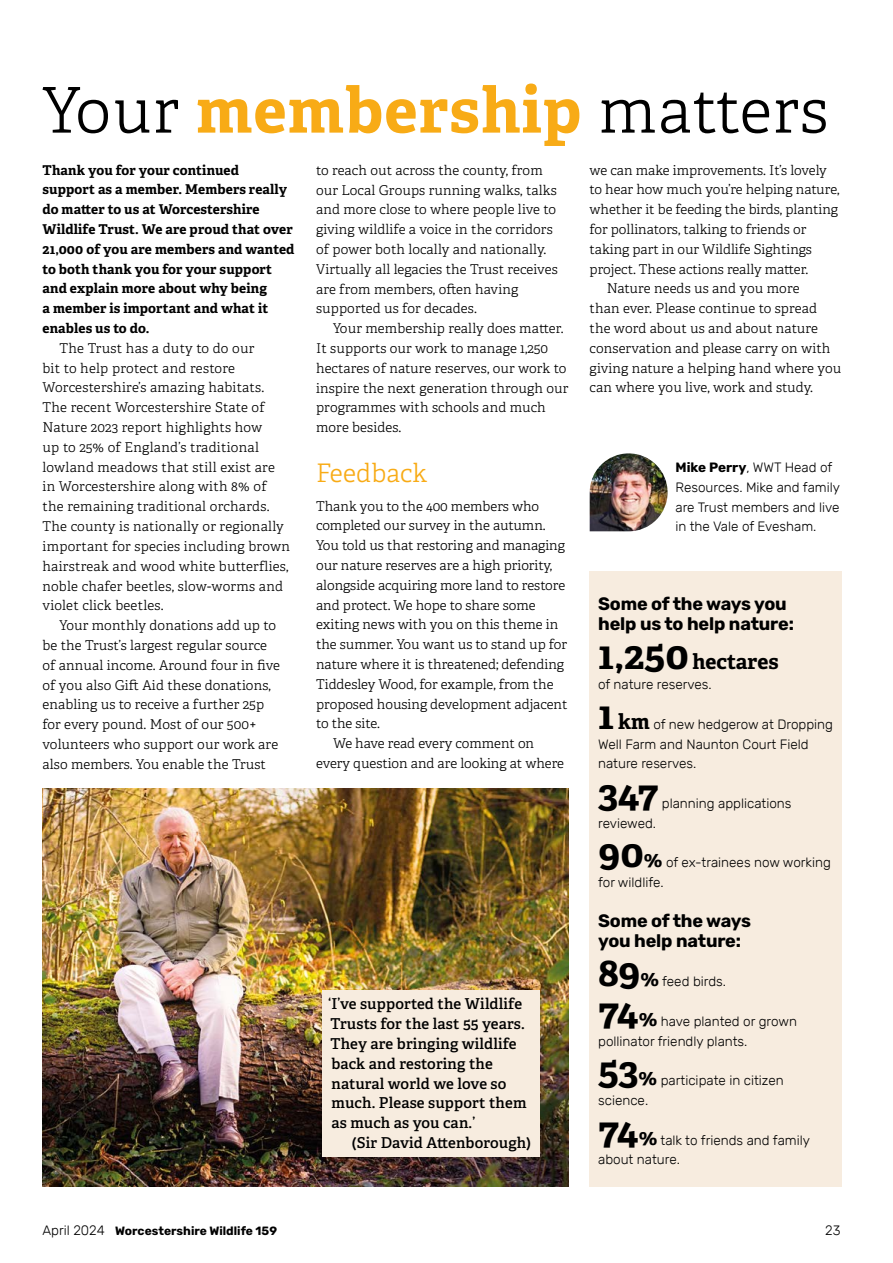
<style>
.page{position:relative;width:893px;height:1263px;background:#fff}
.page>*{position:absolute;margin:0;border:0;box-sizing:border-box;transform-origin:0 0}
.t1{font:300 63px "Adelle";letter-spacing:.015em;color:#000}
.t2{font:700 39px "Adelle";color:#000}
.t3{font:300 25.5px "Adelle";letter-spacing:.01em;color:#f8ab16}
.t4{font:700 21px "Adelle Basic";letter-spacing:-.005em;color:#000}
.t5{font:700 18px/19.8px "Rubik";letter-spacing:-.01em;color:#000}
.t6{font:600 15px/19.8px "Adelle";letter-spacing:.01em;color:#000}
.t7{font:300 13.5px/19.8px "Adelle";letter-spacing:.005em;color:#000}
.t8{font:300 13.5px/19.8px "Rubik";color:#000}
.t9{font:700 13.5px/19.8px "Adelle";letter-spacing:.01em;color:#000}
.t10{font:700 12px "Rubik";color:#000}
.s1{font-weight:700;color:#f8ab16}
.s2{font-weight:700}
.s3{font-family:"Adelle";font-size:39px}
.s4{font-family:"Adelle";font-weight:700;font-size:39px}
.s5{font-family:"Adelle Basic";font-weight:700;font-size:21px}
.s6{font-weight:300;font-size:13.5px}
</style>
<div class="page">
<img style="left:43px;top:789px;width:525px;height:397px">
<div style="left:322px;top:989px;width:218px;height:167px;background:#f7ecdf"></div>
<img style="left:590px;top:453px;width:78px;height:78px">
<div style="left:590px;top:571px;width:252px;height:615px;background:#f7ecdf"></div>
<h1 class="t1" style="left:43px;top:66px;width:787px">Your <span class="s1">membership</span> matters</h1>
<p class="t9" style="left:43px;top:159px;width:253px">Thank you for your continued support as a member. Members really do matter to us at Worcestershire<br>Wildlife Trust. We are proud that over<br>21,000 of you are members and wanted to both thank you for your support and explain more about why being<br>a member is important and what it enables us to do.</p>
<p class="t7" style="left:43px;top:338px;width:249px;text-indent:17px">The Trust has a duty to do our<br>bit to help protect and restore Worcestershire’s amazing habitats.<br>The recent Worcestershire State of Nature 2023 report highlights how<br>up to 25% of England’s traditional lowland meadows that still exist are in Worcestershire along with 8% of the remaining traditional orchards.<br>The county is nationally or regionally important for species including brown hairstreak and wood white butterflies, noble chafer beetles, slow-worms and violet click beetles.</p>
<p class="t7" style="left:43px;top:615px;width:239px;text-indent:17px">Your monthly donations add up to be the Trust’s largest regular source of annual income. Around four in five of you also Gift Aid these donations, enabling us to receive a further 25p for every pound. Most of our 500+ volunteers who support our work are also members. You enable the Trust</p>
<p class="t7" style="left:316px;top:160px;width:243px">to reach out across the county, from our Local Groups running walks, talks and more close to where people live to giving wildlife a voice in the corridors of power both locally and nationally.<br>Virtually all legacies the Trust receives are from members, often having supported us for decades.</p>
<p class="t7" style="left:316px;top:318px;width:254px;text-indent:17px">Your membership really does matter.<br>It supports our work to manage 1,250 hectares of nature reserves, our work to inspire the next generation through our programmes with schools and much more besides.</p>
<h3 class="t3" style="left:316px;top:455px;width:113px">Feedback</h3>
<p class="t7" style="left:316px;top:495px;width:225px">Thank you to the 400 members who</p>
<p class="t7" style="left:316px;top:515px;width:231px">completed our survey in the autumn.</p>
<p class="t7" style="left:316px;top:535px;width:250px">You told us that restoring and managing</p>
<p class="t7" style="left:316px;top:555px;width:238px">our nature reserves are a high priority,</p>
<p class="t7" style="left:316px;top:575px;width:251px">alongside acquiring more land to restore</p>
<p class="t7" style="left:316px;top:594px;width:221px">and protect. We hope to share some</p>
<p class="t7" style="left:316px;top:614px;width:244px">exiting news with you on this theme in</p>
<p class="t7" style="left:316px;top:634px;width:252px">the summer. You want us to stand up for</p>
<p class="t7" style="left:316px;top:654px;width:250px">nature where it is threatened; defending</p>
<p class="t7" style="left:316px;top:674px;width:239px">Tiddesley Wood, for example, from the</p>
<p class="t7" style="left:316px;top:693px;width:253px">proposed housing development adjacent</p>
<p class="t7" style="left:316px;top:713px;width:65px">to the site.</p>
<p class="t7" style="left:333px;top:733px;width:203px">We have read every comment on</p>
<p class="t7" style="left:316px;top:753px;width:249px">every question and are looking at where</p>
<p class="t6" style="left:328px;top:993px;width:200px">‘I’ve supported the Wildlife<br>Trusts for the last 55 years.<br>They are bringing wildlife back and restoring the natural world we love so much. Please support them as much as you can.’</p>
<p class="t6" style="left:352px;top:1132px;width:181px">(Sir David Attenborough)</p>
<p class="t7" style="left:590px;top:159px;width:239px">we can make improvements. It’s lovely</p>
<p class="t7" style="left:590px;top:179px;width:251px">to hear how much you’re helping nature,</p>
<p class="t7" style="left:590px;top:199px;width:250px">whether it be feeding the birds, planting</p>
<p class="t7" style="left:590px;top:219px;width:218px">for pollinators, talking to friends or</p>
<p class="t7" style="left:590px;top:239px;width:224px">taking part in our Wildlife Sightings</p>
<p class="t7" style="left:590px;top:259px;width:220px">project. These actions really matter.</p>
<p class="t7" style="left:607px;top:278px;width:194px">Nature needs us and you more</p>
<p class="t7" style="left:590px;top:298px;width:229px">than ever. Please continue to spread</p>
<p class="t7" style="left:590px;top:318px;width:230px">the word about us and about nature</p>
<p class="t7" style="left:590px;top:338px;width:242px">conservation and please carry on with</p>
<p class="t7" style="left:590px;top:358px;width:253px">giving nature a helping hand where you</p>
<p class="t7" style="left:590px;top:377px;width:225px">can where you live, work and study.</p>
<p class="t8" style="left:675px;top:458px;width:166px"><span class="s2">Mike Perry</span>, WWT Head of<br>Resources. Mike and family are Trust members and live in the Vale of Evesham.</p>
<h3 class="t5" style="left:598px;top:594px;width:197px">Some of the ways you help us to help nature:</h3>
<h3 class="t4" style="left:598px;top:648px;width:182px"><span class="s3">1,250</span> hectares</h3>
<p class="t8" style="left:598px;top:675px;width:115px">of nature reserves.</p>
<p class="t8" style="left:598px;top:714px;width:236px"><span class="s4">1</span> <span class="s5">km</span> of new hedgerow at Dropping<br>Well Farm and Naunton Court Field nature reserves.</p>
<h2 class="t2" style="left:598px;top:766px;width:62px">347</h2>
<p class="t8" style="left:662px;top:794px;width:131px">planning applications</p>
<p class="t8" style="left:598px;top:813px;width:59px">reviewed.</p>
<p class="t8" style="left:598px;top:853px;width:234px"><span class="s4">90</span><span class="s5">%</span> of ex-trainees now working for wildlife.</p>
<h3 class="t5" style="left:598px;top:911px;width:154px">Some of the ways you help nature:</h3>
<p class="t8" style="left:598px;top:972px;width:129px"><span class="s4">89</span><span class="s5">%</span> feed birds.</p>
<p class="t8" style="left:598px;top:1011px;width:200px"><span class="s4">74</span><span class="s5">%</span> have planted or grown pollinator friendly plants.</p>
<p class="t8" style="left:598px;top:1071px;width:187px"><span class="s4">53</span><span class="s5">%</span> participate in citizen science.</p>
<p class="t8" style="left:598px;top:1130px;width:213px"><span class="s4">74</span><span class="s5">%</span> talk to friends and family about nature.</p>
<p class="t10" style="left:43px;top:1223px;width:236px"><span class="s6">April 2024</span> Worcestershire Wildlife 159</p>
<p class="t8" style="left:825px;top:1220px;width:17px">23</p>
</div>
